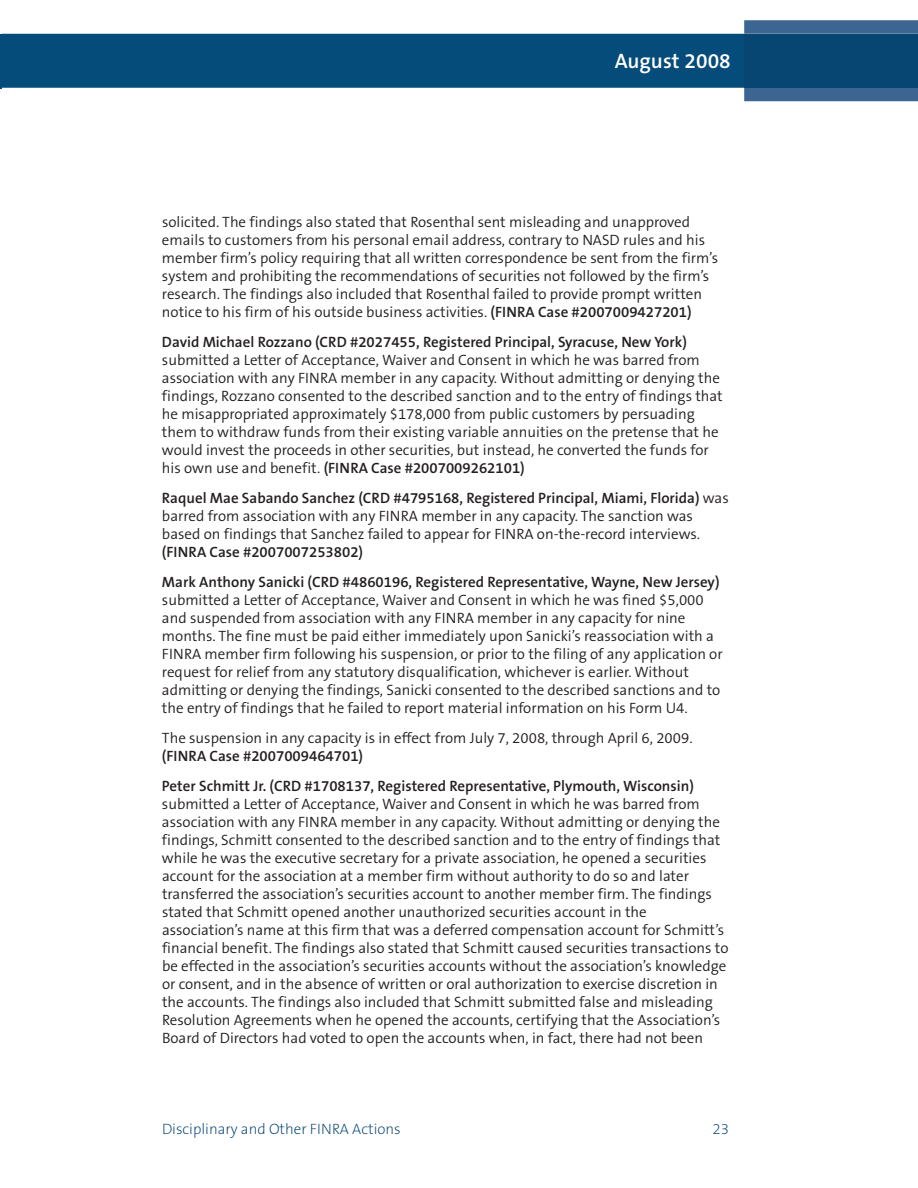
<style>
.page{position:relative;width:918px;height:1188px;background:#fff}
.page>*{position:absolute;margin:0;border:0;box-sizing:border-box;transform-origin:0 0}
.t1{font:600 21px "The Sans B6";color:#fff}
.t2{font:300 15px/18px "The Sans B4";color:#231f20}
.t3{font:600 15px/30px "The Sans B6";color:#231f20}
.t4{font:200 15px "The Sans B2";color:#004270}
.s1{font-family:"The Sans B6";font-weight:600}
.s2{font-family:"The Sans B4";font-weight:300}
</style>
<div class="page">
<div style="left:2px;top:34px;width:742px;height:54px;background:#064c7a"></div>
<svg style="left:744px;top:20px;width:174px;height:81px;background:#3f6893"></svg>
<div style="left:744px;top:34px;width:174px;height:54px;background:#074573"></div>
<hr style="left:0;top:34px;width:2px;height:54px;background:#064c7a">
<h1 class="t1" style="left:615px;top:50px;width:118px">August 2008</h1>
<p class="t2" style="left:162px;top:214px;width:558px">solicited. The findings also stated that Rosenthal sent misleading and unapproved emails to customers from his personal email address, contrary to NASD rules and his member firm’s policy requiring that all written correspondence be sent from the firm’s system and prohibiting the recommendations of securities not followed by the firm’s research. The findings also included that Rosenthal failed to provide prompt written notice to his firm of his outside business activities. <span class="s1">(FINRA Case #2007009427201)</span></p>
<p class="t3" style="left:162px;top:327px;width:527px">David Michael Rozzano (CRD #2027455, Registered Principal, Syracuse, New York)</p>
<p class="t2" style="left:162px;top:352px;width:562px">submitted a Letter of Acceptance, Waiver and Consent in which he was barred from association with any FINRA member in any capacity. Without admitting or denying the findings, Rozzano consented to the described sanction and to the entry of findings that he misappropriated approximately $178,000 from public customers by persuading them to withdraw funds from their existing variable annuities on the pretense that he would invest the proceeds in other securities, but instead, he converted the funds for</p>
<p class="t3" style="left:162px;top:453px;width:568px"><span class="s2">his own use and benefit.</span> (FINRA Case #2007009262101)<br>Raquel Mae Sabando Sanchez (CRD #4795168, Registered Principal, Miami, Florida) <span class="s2">was</span></p>
<p class="t2" style="left:162px;top:508px;width:540px">barred from association with any FINRA member in any capacity. The sanction was based on findings that Sanchez failed to appear for FINRA on-the-record interviews.</p>
<p class="t3" style="left:162px;top:537px;width:559px">(FINRA Case #2007007253802)<br>Mark Anthony Sanicki (CRD #4860196, Registered Representative, Wayne, New Jersey)</p>
<p class="t2" style="left:162px;top:592px;width:562px">submitted a Letter of Acceptance, Waiver and Consent in which he was fined $5,000 and suspended from association with any FINRA member in any capacity for nine months. The fine must be paid either immediately upon Sanicki’s reassociation with a FINRA member firm following his suspension, or prior to the filing of any application or request for relief from any statutory disqualification, whichever is earlier. Without admitting or denying the findings, Sanicki consented to the described sanctions and to the entry of findings that he failed to report material information on his Form U4.</p>
<p class="t2" style="left:162px;top:730px;width:532px">The suspension in any capacity is in effect from July 7, 2008, through April 6, 2009.</p>
<p class="t3" style="left:162px;top:741px;width:533px">(FINRA Case #2007009464701)<br>Peter Schmitt Jr. (CRD #1708137, Registered Representative, Plymouth, Wisconsin)</p>
<p class="t2" style="left:162px;top:796px;width:568px">submitted a Letter of Acceptance, Waiver and Consent in which he was barred from association with any FINRA member in any capacity. Without admitting or denying the findings, Schmitt consented to the described sanction and to the entry of findings that while he was the executive secretary for a private association, he opened a securities account for the association at a member firm without authority to do so and later transferred the association’s securities account to another member firm. The findings stated that Schmitt opened another unauthorized securities account in the association’s name at this firm that was a deferred compensation account for Schmitt’s financial benefit. The findings also stated that Schmitt caused securities transactions to be effected in the association’s securities accounts without the association’s knowledge or consent, and in the absence of written or oral authorization to exercise discretion in the accounts. The findings also included that Schmitt submitted false and misleading Resolution Agreements when he opened the accounts, certifying that the Association’s Board of Directors had voted to open the accounts when, in fact, there had not been</p>
<p class="t4" style="left:162px;top:1121px;width:240px">Disciplinary and Other FINRA Actions</p>
<p class="t4" style="left:713px;top:1121px;width:18px">23</p>
</div>
